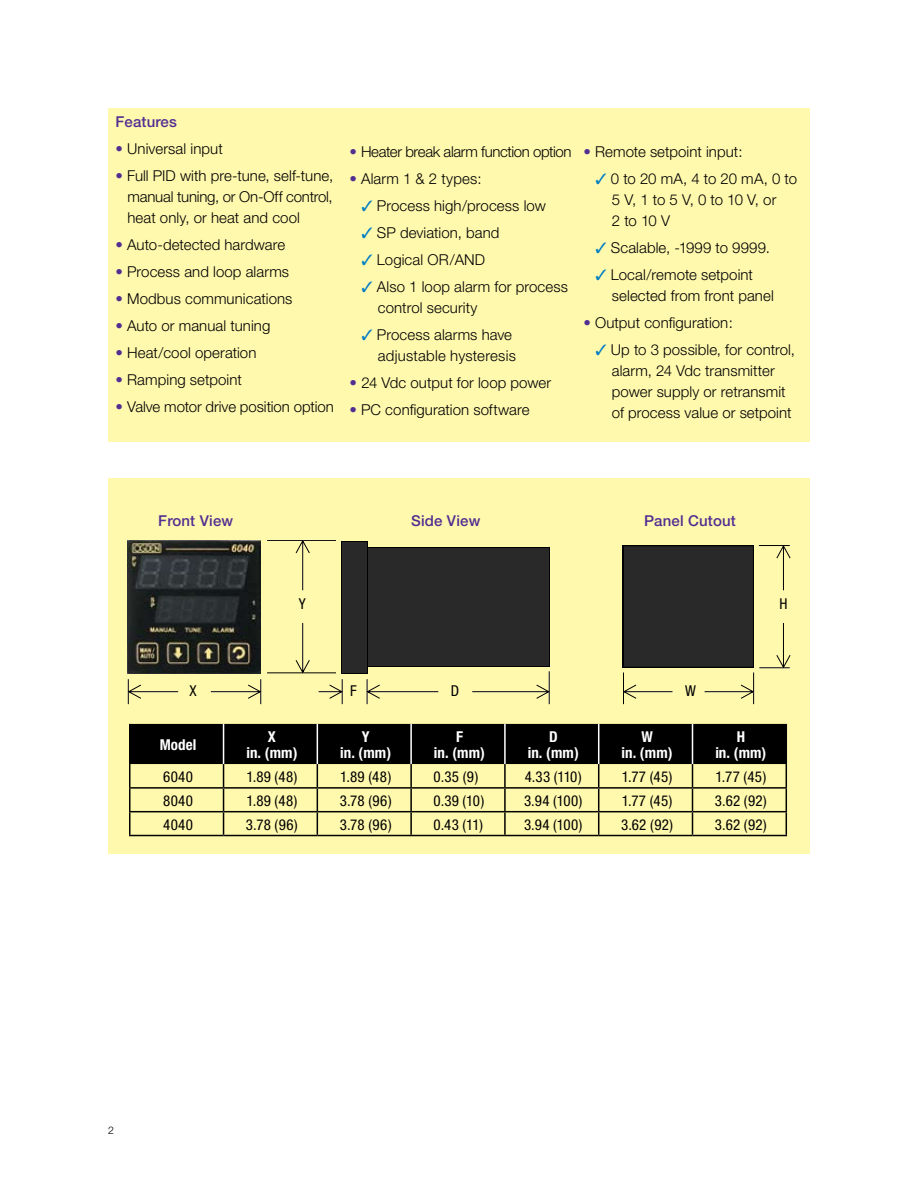
<style>
.page{position:relative;width:918px;height:1188px;background:#fff}
.page>*{position:absolute;margin:0;border:0;box-sizing:border-box;transform-origin:0 0}
.t1{font:300 15px/21px "Helvetica Neue";letter-spacing:.005em;color:#000}
.t2{font:condensed 15px "Helvetica Neue";letter-spacing:.02em;color:#000}
.t3{font:700 condensed 15px/16.5px "Helvetica Neue";letter-spacing:.005em;color:#fff;text-align:center}
.t4{font:300 15px/21px "Helvetica Neue";letter-spacing:-.02em;color:#000}
.t5{font:500 15px "Helvetica Neue";letter-spacing:.01em;color:#522e91}
.t6{font:300 15px "Helvetica Neue";letter-spacing:-.025em;color:#000}
.t7{font:300 10.5px "Helvetica Neue";color:#000}
.s1{color:#522e91}
.s2{color:#007dc3}
</style>
<div class="page">
<div style="left:108px;top:108px;width:702px;height:333px;background:#fff9ae"></div>
<div style="left:108px;top:478px;width:702px;height:376px;background:#fff9ae"></div>
<div style="left:341px;top:541px;width:27px;height:133px;background:#29292a"></div>
<svg style="left:367px;top:547px;width:182px;height:120px"></svg>
<div style="left:368px;top:548px;width:180px;height:118px;background:#29292a"></div>
<div style="left:623px;top:545px;width:131px;height:123px;background:#000"></div>
<div style="left:624px;top:546px;width:129px;height:121px;background:#29292a"></div>
<svg style="left:128px;top:679px;width:51px;height:25px"></svg>
<svg style="left:366px;top:679px;width:73px;height:25px"></svg>
<hr style="left:549px;top:671px;width:1px;height:33px;background:#000">
<svg style="left:472px;top:684px;width:78px;height:15px"></svg>
<svg style="left:210px;top:679px;width:52px;height:25px"></svg>
<hr style="left:623px;top:672px;width:1px;height:32px;background:#000">
<svg style="left:623px;top:684px;width:50px;height:15px"></svg>
<hr style="left:753px;top:672px;width:1px;height:32px;background:#000">
<svg style="left:704px;top:684px;width:50px;height:15px"></svg>
<svg style="left:318px;top:679px;width:25px;height:25px"></svg>
<hr style="left:267px;top:540px;width:69px;height:1px;background:#000">
<svg style="left:295px;top:540px;width:15px;height:51px"></svg>
<hr style="left:267px;top:673px;width:69px;height:1px;background:#000">
<svg style="left:295px;top:623px;width:15px;height:51px"></svg>
<hr style="left:759px;top:545px;width:31px;height:1px;background:#000">
<svg style="left:776px;top:545px;width:14px;height:46px"></svg>
<hr style="left:759px;top:667px;width:31px;height:1px;background:#000">
<svg style="left:776px;top:623px;width:14px;height:46px"></svg>
<img style="left:128px;top:541px;width:132px;height:133px">
<svg style="left:129px;top:724px;width:658px;height:111px"></svg>
<hr style="left:129px;top:835px;width:95px;height:1px;background:#000">
<hr style="left:224px;top:835px;width:93px;height:1px;background:#000">
<hr style="left:317px;top:835px;width:94px;height:1px;background:#000">
<hr style="left:411px;top:835px;width:94px;height:1px;background:#000">
<hr style="left:505px;top:835px;width:94px;height:1px;background:#000">
<hr style="left:599px;top:835px;width:94px;height:1px;background:#000">
<hr style="left:693px;top:835px;width:94px;height:1px;background:#000">
<hr style="left:223px;top:724px;width:1px;height:40px;background:#fff">
<hr style="left:317px;top:724px;width:1px;height:40px;background:#fff">
<hr style="left:410px;top:724px;width:2px;height:40px;background:#fff">
<hr style="left:504px;top:724px;width:2px;height:40px;background:#fff">
<hr style="left:598px;top:724px;width:1px;height:40px;background:#fff">
<hr style="left:692px;top:724px;width:1px;height:40px;background:#fff">
<hr style="left:129px;top:724px;width:1px;height:40px;background:#000">
<hr style="left:786px;top:724px;width:1px;height:40px;background:#000">
<p class="t5" style="left:116px;top:113px;width:63px">Features</p>
<p class="t1" style="left:116px;top:138px;width:109px"><span class="s1">•</span> Universal input</p>
<p class="t1" style="left:128px;top:165px;width:207px;text-align:justify;text-indent:-12px"><span class="s1">•</span> Full PID with pre-tune, self-tune, manual tuning, or On-Off control, heat only, or heat and cool</p>
<p class="t1" style="left:116px;top:234px;width:171px"><span class="s1">•</span> Auto-detected hardware</p>
<p class="t1" style="left:116px;top:261px;width:175px"><span class="s1">•</span> Process and loop alarms</p>
<p class="t1" style="left:116px;top:288px;width:178px"><span class="s1">•</span> Modbus communications</p>
<p class="t1" style="left:116px;top:315px;width:156px"><span class="s1">•</span> Auto or manual tuning</p>
<p class="t1" style="left:116px;top:342px;width:142px"><span class="s1">•</span> Heat/cool operation</p>
<p class="t1" style="left:116px;top:369px;width:128px"><span class="s1">•</span> Ramping setpoint</p>
<p class="t1" style="left:116px;top:396px;width:220px"><span class="s1">•</span> Valve motor drive position option</p>
<p class="t6" style="left:349px;top:142px;width:224px"><span class="s1">•</span> Heater break alarm function option</p>
<p class="t1" style="left:349px;top:167px;width:134px"><span class="s1">•</span> Alarm 1 &amp; 2 types:</p>
<p class="t1" style="left:361px;top:194px;width:186px"><span class="s2">✓</span> Process high/process low</p>
<p class="t1" style="left:361px;top:222px;width:139px"><span class="s2">✓</span> SP deviation, band</p>
<p class="t1" style="left:361px;top:249px;width:125px"><span class="s2">✓</span> Logical OR/AND</p>
<p class="t1" style="left:378px;top:276px;width:192px;text-indent:-17px"><span class="s2">✓</span> Also 1 loop alarm for process control security</p>
<p class="t1" style="left:361px;top:324px;width:156px;text-align:right"><span class="s2">✓</span> Process alarms have adjustable hysteresis</p>
<p class="t1" style="left:349px;top:372px;width:203px"><span class="s1">•</span> 24 Vdc output for loop power</p>
<p class="t1" style="left:349px;top:399px;width:182px"><span class="s1">•</span> PC configuration software</p>
<p class="t1" style="left:583px;top:140px;width:161px"><span class="s1">•</span> Remote setpoint input:</p>
<p class="t4" style="left:612px;top:167px;width:187px;text-indent:-16px"><span class="s2">✓</span> 0 to 20 mA, 4 to 20 mA, 0 to<br>5 V, 1 to 5 V, 0 to 10 V, or<br>2 to 10 V</p>
<p class="t1" style="left:595px;top:236px;width:176px"><span class="s2">✓</span> Scalable, -1999 to 9999.</p>
<p class="t1" style="left:612px;top:264px;width:163px;text-indent:-16px"><span class="s2">✓</span> Local/remote setpoint selected from front panel</p>
<p class="t1" style="left:583px;top:312px;width:151px"><span class="s1">•</span> Output configuration:</p>
<p class="t1" style="left:612px;top:339px;width:185px;text-indent:-16px"><span class="s2">✓</span> Up to 3 possible, for control, alarm, 24 Vdc transmitter power supply or retransmit of process value or setpoint</p>
<p class="t5" style="left:158px;top:511px;width:76px">Front View</p>
<p class="t5" style="left:411px;top:511px;width:71px">Side View</p>
<p class="t5" style="left:644px;top:511px;width:93px">Panel Cutout</p>
<p class="t2" style="left:299px;top:595px;width:8px">Y</p>
<p class="t2" style="left:779px;top:595px;width:10px">H</p>
<p class="t2" style="left:189px;top:682px;width:9px">X</p>
<p class="t2" style="left:350px;top:682px;width:8px">F</p>
<p class="t2" style="left:451px;top:682px;width:10px">D</p>
<p class="t2" style="left:685px;top:682px;width:12px">W</p>
<p class="t3" style="left:160px;top:736px;width:38px">Model</p>
<p class="t3" style="left:246px;top:728px;width:53px">X<br>in. (mm)</p>
<p class="t3" style="left:340px;top:728px;width:53px">Y<br>in. (mm)</p>
<p class="t3" style="left:434px;top:728px;width:53px">F<br>in. (mm)</p>
<p class="t3" style="left:528px;top:728px;width:53px">D<br>in. (mm)</p>
<p class="t3" style="left:622px;top:728px;width:53px">W<br>in. (mm)</p>
<p class="t3" style="left:715px;top:728px;width:53px">H<br>in. (mm)</p>
<p class="t2" style="left:163px;top:768px;width:31px">6040</p>
<p class="t2" style="left:246px;top:768px;width:53px">1.89 (48)</p>
<p class="t2" style="left:340px;top:768px;width:53px">1.89 (48)</p>
<p class="t2" style="left:434px;top:768px;width:46px">0.35 (9)</p>
<p class="t2" style="left:525px;top:768px;width:59px">4.33 (110)</p>
<p class="t2" style="left:622px;top:768px;width:52px">1.77 (45)</p>
<p class="t2" style="left:716px;top:768px;width:52px">1.77 (45)</p>
<p class="t2" style="left:163px;top:792px;width:31px">8040</p>
<p class="t2" style="left:246px;top:792px;width:53px">1.89 (48)</p>
<p class="t2" style="left:340px;top:792px;width:53px">3.78 (96)</p>
<p class="t2" style="left:434px;top:792px;width:52px">0.39 (10)</p>
<p class="t2" style="left:524px;top:792px;width:60px">3.94 (100)</p>
<p class="t2" style="left:622px;top:792px;width:52px">1.77 (45)</p>
<p class="t2" style="left:715px;top:792px;width:53px">3.62 (92)</p>
<p class="t2" style="left:163px;top:816px;width:31px">4040</p>
<p class="t2" style="left:246px;top:816px;width:53px">3.78 (96)</p>
<p class="t2" style="left:340px;top:816px;width:53px">3.78 (96)</p>
<p class="t2" style="left:434px;top:816px;width:51px">0.43 (11)</p>
<p class="t2" style="left:524px;top:816px;width:60px">3.94 (100)</p>
<p class="t2" style="left:621px;top:816px;width:53px">3.62 (92)</p>
<p class="t2" style="left:715px;top:816px;width:53px">3.62 (92)</p>
<p class="t7" style="left:108px;top:1123px;width:7px">2</p>
</div>
